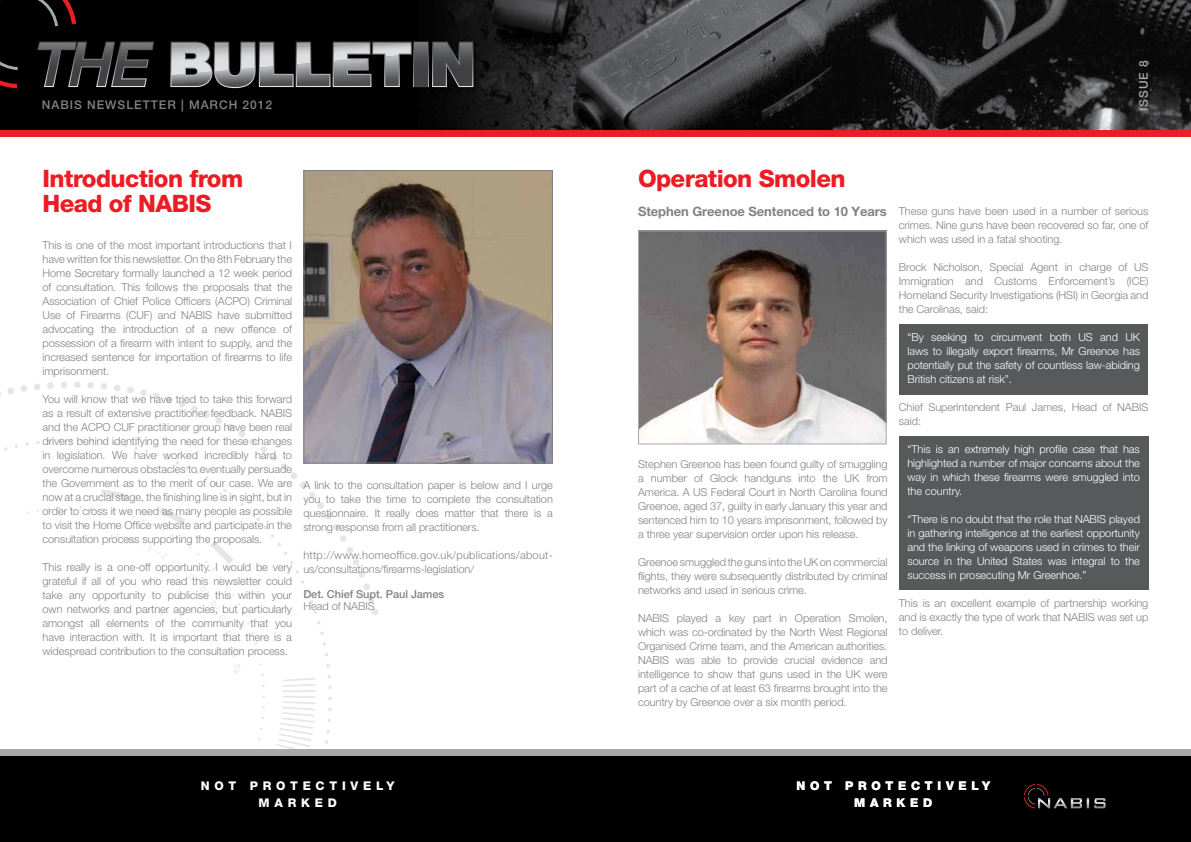
<style>
.page{position:relative;width:1191px;height:842px;background:#fff}
.page>*{position:absolute;margin:0;border:0;box-sizing:border-box;transform-origin:0 0}
.t1{font:800 24px/25px "Helvetica Neue LT Pro";letter-spacing:-.025em;color:#ed1c24}
.t2{font:700 13px "Helvetica Neue LT Pro";letter-spacing:-.005em;color:#808285}
.t3{font:800 12px/17px "Helvetica Neue LT Pro";letter-spacing:.395em;color:#fff;text-align:center}
.t4{font:500 12px "Helvetica Neue LT Pro";letter-spacing:.08em;color:#808285}
.t5{font:500 12px "Helvetica Neue LT Pro";letter-spacing:.08em;color:#a7a9ac}
.t6{font:300 11px/14px "Helvetica Neue LT Pro";letter-spacing:-.005em;color:#808285;text-align:justify}
.t7{font:300 11px/14px "Helvetica Neue LT Pro";letter-spacing:-.005em;color:#fff;text-align:justify}
.t8{font:300 11px/14px "Helvetica Neue LT Pro";letter-spacing:.025em;color:#808285}
.t9{font:500 11px "Helvetica Neue LT Pro";letter-spacing:-.005em;color:#808285}
</style>
<div class="page">
<img style="left:0;top:0;width:1191px;height:130px">
<svg style="left:25px;top:442px;width:4px;height:4px"></svg>
<svg style="left:91px;top:439px;width:4px;height:4px"></svg>
<svg style="left:7px;top:388px;width:7px;height:6px"></svg>
<svg style="left:21px;top:385px;width:6px;height:7px"></svg>
<svg style="left:34px;top:383px;width:7px;height:7px"></svg>
<svg style="left:47px;top:382px;width:7px;height:7px"></svg>
<svg style="left:61px;top:382px;width:6px;height:6px"></svg>
<svg style="left:74px;top:381px;width:7px;height:7px"></svg>
<svg style="left:87px;top:382px;width:7px;height:7px"></svg>
<svg style="left:101px;top:383px;width:277px;height:374px"></svg>
<div style="left:0;top:130px;width:1191px;height:7px;background:#ed1d24"></div>
<div style="left:0;top:749px;width:1191px;height:7px;background:#a7a9ac"></div>
<div style="left:0;top:757px;width:1191px;height:85px;background:#000"></div>
<svg style="left:1024px;top:784px;width:81px;height:24px"></svg>
<img style="left:0;top:88px;width:83px;height:7px">
<img style="left:34px;top:38px;width:445px;height:56px">
<svg style="left:0;top:0;width:154px;height:88px"></svg>
<svg style="left:170px;top:41px;width:303px;height:47px"></svg>
<div style="left:899px;top:324px;width:248px;height:70px;background:#58595b"></div>
<div style="left:899px;top:437px;width:249px;height:153px;background:#58595b"></div>
<img style="left:305px;top:172px;width:246px;height:289px">
<div style="left:303px;top:170px;width:250px;height:293px;border:1px solid #808285"></div>
<img style="left:640px;top:232px;width:244px;height:210px">
<div style="left:638px;top:230px;width:248px;height:214px;border:1px solid #a7a9ac"></div>
<p class="t4" style="left:42px;top:97px;width:232px">NABIS NEWSLETTER | MARCH 2012</p>
<p class="t5" style="left:1136px;top:111px;width:52px;rotate:-90deg">ISSUE 8</p>
<h1 class="t1" style="left:43px;top:166px;width:202px">Introduction from<br>Head of NABIS</h1>
<h1 class="t1" style="left:638px;top:166px;width:209px">Operation Smolen</h1>
<p class="t2" style="left:638px;top:204px;width:250px">Stephen Greenoe Sentenced to 10 Years</p>
<p class="t6" style="left:43px;top:238px;width:251px">This is one of the most important introductions that I have written for this newsletter. On the 8th February the Home Secretary formally launched a 12 week period of consultation. This follows the proposals that the Association of Chief Police Officers (ACPO) Criminal Use of Firearms (CUF) and NABIS have submitted advocating the introduction of a new offence of possession of a firearm with intent to supply, and the increased sentence for importation of firearms to life imprisonment.</p>
<p class="t6" style="left:43px;top:392px;width:251px">You will know that we have tried to take this forward as a result of extensive practitioner feedback. NABIS and the ACPO CUF practitioner group have been real drivers behind identifying the need for these changes in legislation. We have worked incredibly hard to overcome numerous obstacles to eventually persuade the Government as to the merit of our case. We are now at a crucial stage, the finishing line is in sight, but in order to cross it we need as many people as possible to visit the Home Office website and participate in the consultation process supporting the proposals.</p>
<p class="t6" style="left:43px;top:560px;width:251px">This really is a one-off opportunity. I would be very grateful if all of you who read this newsletter could take any opportunity to publicise this within your own networks and partner agencies, but particularly amongst all elements of the community that you have interaction with. It is important that there is a widespread contribution to the consultation process.</p>
<p class="t6" style="left:303px;top:477px;width:251px">A link to the consultation paper is below and I urge you to take the time to complete the consultation questionnaire. It really does matter that there is a strong response from all practitioners.</p>
<p class="t8" style="left:303px;top:547px;width:251px">http://www.homeoffice.gov.uk/publications/about&shy;us/consultations/firearms-legislation/</p>
<p class="t9" style="left:303px;top:588px;width:142px">Det. Chief Supt. Paul James</p>
<p class="t6" style="left:303px;top:599px;width:73px">Head of NABIS</p>
<p class="t6" style="left:638px;top:457px;width:251px">Stephen Greenoe has been found guilty of smuggling a number of Glock handguns into the UK from America. A US Federal Court in North Carolina found Greenoe, aged 37, guilty in early January this year and sentenced him to 10 years imprisonment, followed by a three year supervision order upon his release.</p>
<p class="t6" style="left:638px;top:555px;width:251px">Greenoe smuggled the guns into the UK on commercial flights, they were subsequently distributed by criminal networks and used in serious crime.</p>
<p class="t6" style="left:638px;top:611px;width:251px">NABIS played a key part in Operation Smolen, which was co-ordinated by the North West Regional Organised Crime team, and the American authorities.<br>NABIS was able to provide crucial evidence and intelligence to show that guns used in the UK were part of a cache of at least 63 firearms brought into the country by Greenoe over a six month period.</p>
<p class="t6" style="left:899px;top:204px;width:251px">These guns have been used in a number of serious crimes. Nine guns have been recovered so far, one of which was used in a fatal shooting.</p>
<p class="t6" style="left:899px;top:260px;width:251px">Brock Nicholson, Special Agent in charge of US Immigration and Customs Enforcement’s (ICE)<br>Homeland Security Investigations (HSI) in Georgia and the Carolinas, said:</p>
<p class="t7" style="left:907px;top:330px;width:234px">“By seeking to circumvent both US and UK laws to illegally export firearms, Mr Greenoe has potentially put the safety of countless law-abiding British citizens at risk”.</p>
<p class="t6" style="left:899px;top:400px;width:251px">Chief Superintendent Paul James, Head of NABIS said:</p>
<p class="t7" style="left:907px;top:442px;width:234px">“This is an extremely high profile case that has highlighted a number of major concerns about the way in which these firearms were smuggled into the country.</p>
<p class="t7" style="left:907px;top:512px;width:234px">“There is no doubt that the role that NABIS played in gathering intelligence at the earliest opportunity and the linking of weapons used in crimes to their source in the United States was integral to the success in prosecuting Mr Greenhoe.”</p>
<p class="t6" style="left:899px;top:596px;width:251px">This is an excellent example of partnership working and is exactly the type of work that NABIS was set up to deliver.</p>
<p class="t3" style="left:201px;top:777px;width:195px">NOT PROTECTIVELY<br>MARKED</p>
<p class="t3" style="left:796px;top:777px;width:195px">NOT PROTECTIVELY<br>MARKED</p>
</div>
